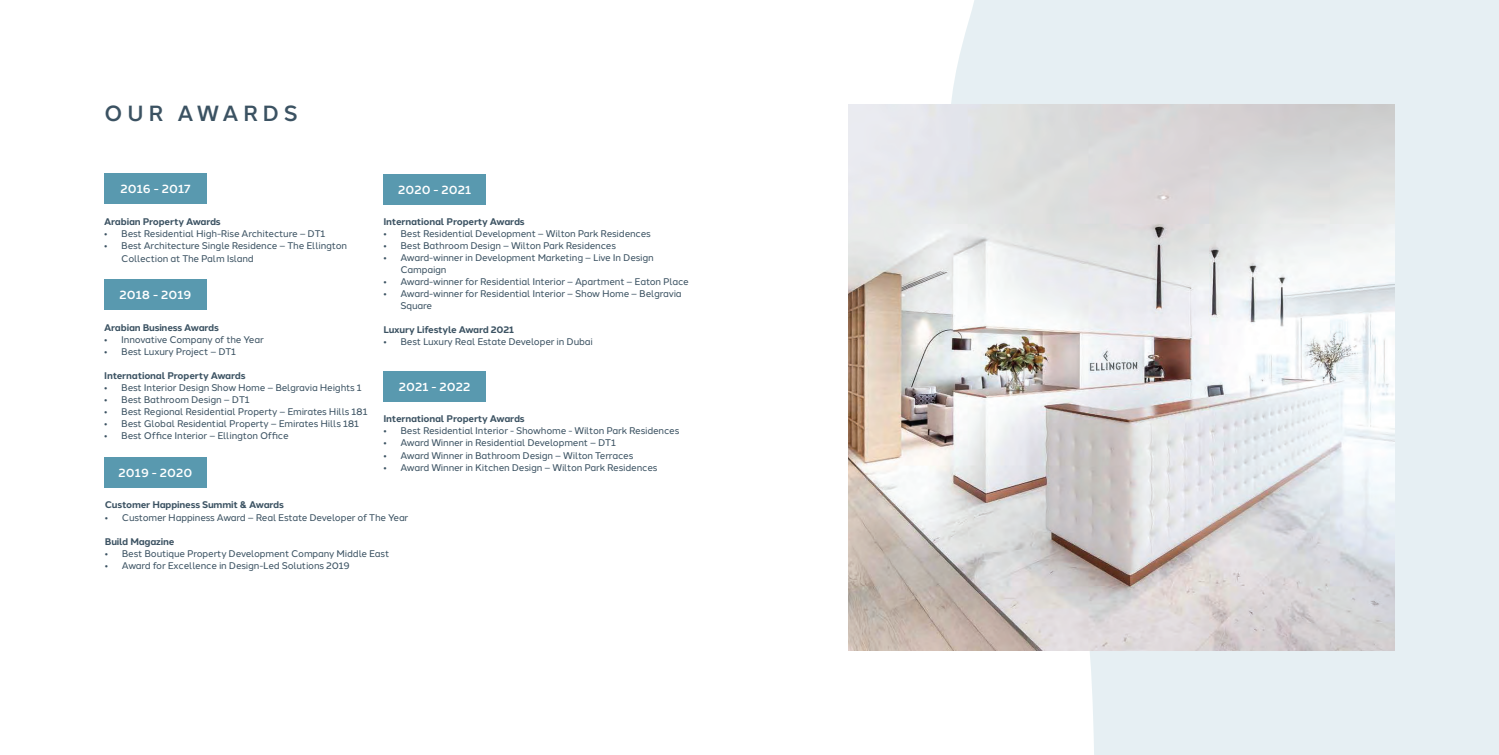
<style>
.page{position:relative;width:1499px;height:755px;background:#fff}
.page>*{position:absolute;margin:0;border:0;box-sizing:border-box;transform-origin:0 0}
.t1{font:500 21.88px "Halcom";letter-spacing:.2em;color:#3b5262}
.t2{font:500 11.99px "Halcom";color:#fff}
.t3{font:9.62px/12px "Halcom";letter-spacing:-.02em;color:#3b5262}
.t4{font:700 9.62px "Halcom";letter-spacing:-.02em;color:#3b5262}
</style>
<div class="page">
<svg style="left:921px;top:0;width:577px;height:754px;background:#e9f0f4"></svg>
<img style="left:848px;top:104px;width:546px;height:546px">
<div style="left:104px;top:173px;width:103px;height:31px;background:#5999af"></div>
<div style="left:104px;top:456px;width:103px;height:31px;background:#5999af"></div>
<div style="left:383px;top:174px;width:103px;height:30px;background:#5999af"></div>
<div style="left:383px;top:371px;width:103px;height:31px;background:#5999af"></div>
<div style="left:104px;top:279px;width:103px;height:30px;background:#5999af"></div>
<p class="t1" style="left:104px;top:95px;width:195px">OUR AWARDS</p>
<p class="t2" style="left:120px;top:179px;width:72px">2016 - 2017</p>
<p class="t4" style="left:104px;top:214px;width:118px">Arabian Property Awards</p>
<p class="t3" style="left:104px;top:227px;width:223px">• Best Residential High-Rise Architecture – DT1</p>
<p class="t3" style="left:121px;top:239px;width:227px;text-indent:-17px">• Best Architecture Single Residence – The Ellington<br>Collection at The Palm Island</p>
<p class="t2" style="left:119px;top:285px;width:73px">2018 - 2019</p>
<p class="t4" style="left:104px;top:319px;width:116px">Arabian Business Awards</p>
<p class="t3" style="left:104px;top:332px;width:161px">• Innovative Company of the Year</p>
<p class="t3" style="left:104px;top:344px;width:133px">• Best Luxury Project – DT1</p>
<p class="t4" style="left:104px;top:367px;width:143px">International Property Awards</p>
<p class="t3" style="left:104px;top:380px;width:259px">• Best Interior Design Show Home – Belgravia Heights 1</p>
<p class="t3" style="left:104px;top:392px;width:147px">• Best Bathroom Design – DT1</p>
<p class="t3" style="left:104px;top:404px;width:265px">• Best Regional Residential Property – Emirates Hills 181</p>
<p class="t3" style="left:104px;top:416px;width:256px">• Best Global Residential Property – Emirates Hills 181</p>
<p class="t3" style="left:104px;top:428px;width:186px">• Best Office Interior – Ellington Office</p>
<p class="t2" style="left:119px;top:462px;width:75px">2019 - 2020</p>
<p class="t2" style="left:398px;top:180px;width:75px">2020 - 2021</p>
<p class="t4" style="left:383px;top:214px;width:143px">International Property Awards</p>
<p class="t3" style="left:383px;top:227px;width:269px">• Best Residential Development – Wilton Park Residences</p>
<p class="t3" style="left:383px;top:239px;width:234px">• Best Bathroom Design – Wilton Park Residences</p>
<p class="t3" style="left:400px;top:251px;width:255px;text-indent:-17px">• Award-winner in Development Marketing – Live In Design<br>Campaign</p>
<p class="t3" style="left:383px;top:275px;width:307px">• Award-winner for Residential Interior – Apartment – Eaton Place</p>
<p class="t3" style="left:400px;top:287px;width:283px;text-indent:-17px">• Award-winner for Residential Interior – Show Home – Belgravia<br>Square</p>
<p class="t4" style="left:383px;top:322px;width:132px">Luxury Lifestyle Award 2021</p>
<p class="t3" style="left:383px;top:335px;width:211px">• Best Luxury Real Estate Developer in Dubai</p>
<p class="t2" style="left:399px;top:377px;width:73px">2021 - 2022</p>
<p class="t4" style="left:383px;top:411px;width:143px">International Property Awards</p>
<p class="t3" style="left:383px;top:424px;width:297px">• Best Residential Interior - Showhome - Wilton Park Residences</p>
<p class="t3" style="left:383px;top:436px;width:234px">• Award Winner in Residential Development – DT1</p>
<p class="t3" style="left:383px;top:448px;width:251px">• Award Winner in Bathroom Design – Wilton Terraces</p>
<p class="t3" style="left:383px;top:460px;width:275px">• Award Winner in Kitchen Design – Wilton Park Residences</p>
<p class="t4" style="left:105px;top:497px;width:181px">Customer Happiness Summit &amp; Awards</p>
<p class="t3" style="left:105px;top:510px;width:305px">• Customer Happiness Award – Real Estate Developer of The Year</p>
<p class="t4" style="left:105px;top:533px;width:71px">Build Magazine</p>
<p class="t3" style="left:105px;top:546px;width:286px">• Best Boutique Property Development Company Middle East</p>
<p class="t3" style="left:105px;top:558px;width:246px">• Award for Excellence in Design-Led Solutions 2019</p>
</div>
